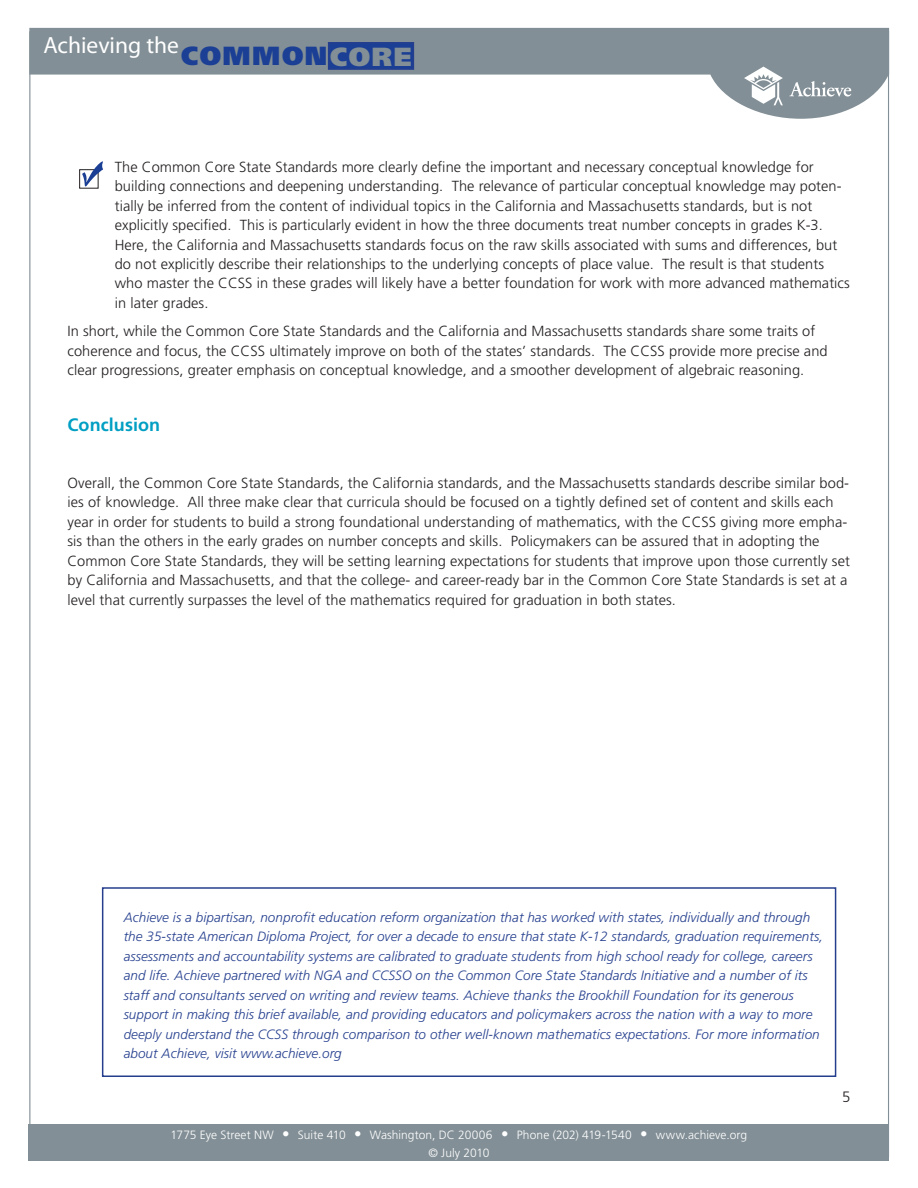
<style>
.page{position:relative;width:918px;height:1188px;background:#fff}
.page>*{position:absolute;margin:0;border:0;box-sizing:border-box;transform-origin:0 0}
.t1{font:900 26.25px "Frutiger LT Std";letter-spacing:.06em;color:#1b3f94}
.t2{font:23.55px "Myriad Pro";color:#fff}
.t3{font:700 18px "Frutiger LT Std";letter-spacing:.005em;color:#009fc3}
.t4{font:300 15px "Frutiger LT Std";color:#231f20}
.t5{font:300 14.7px/19.5px "Frutiger LT Std";letter-spacing:.005em;color:#231f20}
.t6{font:italic 300 13.5px/19.5px "Frutiger LT Std";letter-spacing:.005em;color:#253f8e}
.t7{font:300 12px/18px "Frutiger LT Std";letter-spacing:.005em;color:#fff;text-align:center}
.s1{color:#828f96}
.s2{font-size:15px}
</style>
<div class="page">
<div style="left:29px;top:1124px;width:860px;height:37px;background:#828f96"></div>
<svg style="left:29px;top:28px;width:860px;height:91px;fill:#828f96"></svg>
<svg style="left:789px;top:81px;width:62px;height:16px"></svg>
<svg style="left:744px;top:67px;width:39px;height:38px"></svg>
<div style="left:329px;top:43px;width:84px;height:26px;background:#1b3f94"></div>
<div style="left:328px;top:42px;width:86px;height:28px;border:2px solid #253f8e"></div>
<hr style="left:888px;top:31px;width:1px;height:1126px;background:#828f96">
<hr style="left:29px;top:31px;width:1px;height:1126px;background:#828f96">
<div style="left:102px;top:887px;width:734px;height:190px;border:2px solid #253f8e"></div>
<div style="left:79px;top:169px;width:19px;height:19px;border:1px solid #231f20"></div>
<svg style="left:82px;top:161px;width:21px;height:26px"></svg>
<h2 class="t2" style="left:43px;top:30px;width:137px">Achieving the</h2>
<h1 class="t1" style="left:181px;top:40px;width:232px">COMMON<span class="s1">CORE</span></h1>
<p class="t5" style="left:115px;top:157px;width:737px">The Common Core State Standards more clearly define the important and necessary conceptual knowledge for building connections and deepening understanding. The relevance of particular conceptual knowledge may poten&shy;tially be inferred from the content of individual topics in the California and Massachusetts standards, but is not explicitly specified. This is particularly evident in how the three documents treat number concepts in grades K-3.<br>Here, the California and Massachusetts standards focus on the raw skills associated with sums and differences, but do not explicitly describe their relationships to the underlying concepts of place value. The result is that students who master the CCSS in these grades will likely have a better foundation for work with more advanced mathematics in later grades.</p>
<p class="t5" style="left:67px;top:322px;width:762px">In short, while the Common Core State Standards and the California and Massachusetts standards share some traits of coherence and focus, the CCSS ultimately improve on both of the states’ standards. The CCSS provide more precise and clear progressions, greater emphasis on conceptual knowledge, and a smoother development of algebraic reasoning.</p>
<p class="t3" style="left:68px;top:415px;width:94px">Conclusion</p>
<p class="t5" style="left:68px;top:473px;width:784px">Overall, the Common Core State Standards, the California standards, and the Massachusetts standards describe similar bod&shy;ies of knowledge. All three make clear that curricula should be focused on a tightly defined set of content and skills each year in order for students to build a strong foundational understanding of mathematics, with the CCSS giving more empha&shy;sis than the others in the early grades on number concepts and skills. Policymakers can be assured that in adopting the Common Core State Standards, they will be setting learning expectations for students that improve upon those currently set by California and Massachusetts, and that the college- and career-ready bar in the Common Core State Standards is set at a level that currently surpasses the level of the mathematics required for graduation in both states.</p>
<p class="t6" style="left:124px;top:907px;width:701px">Achieve is a bipartisan, nonprofit education reform organization that has worked with states, individually and through the 35-state American Diploma Project, for over a decade to ensure that state K-12 standards, graduation requirements, assessments and accountability systems are calibrated to graduate students from high school ready for college, careers and life. Achieve partnered with NGA and CCSSO on the Common Core State Standards Initiative and a number of its staff and consultants served on writing and review teams. Achieve thanks the Brookhill Foundation for its generous support in making this brief available, and providing educators and policymakers across the nation with a way to more deeply understand the CCSS through comparison to other well-known mathematics expectations. For more information about Achieve, visit www.achieve.org</p>
<p class="t7" style="left:171px;top:1126px;width:578px">1775 Eye Street NW <span class="s2">•</span> Suite 410 <span class="s2">•</span> Washington, DC 20006 <span class="s2">•</span> Phone (202) 419-1540 <span class="s2">•</span> www.achieve.org © July 2010</p>
<p class="t4" style="left:842px;top:1089px;width:10px">5</p>
</div>
